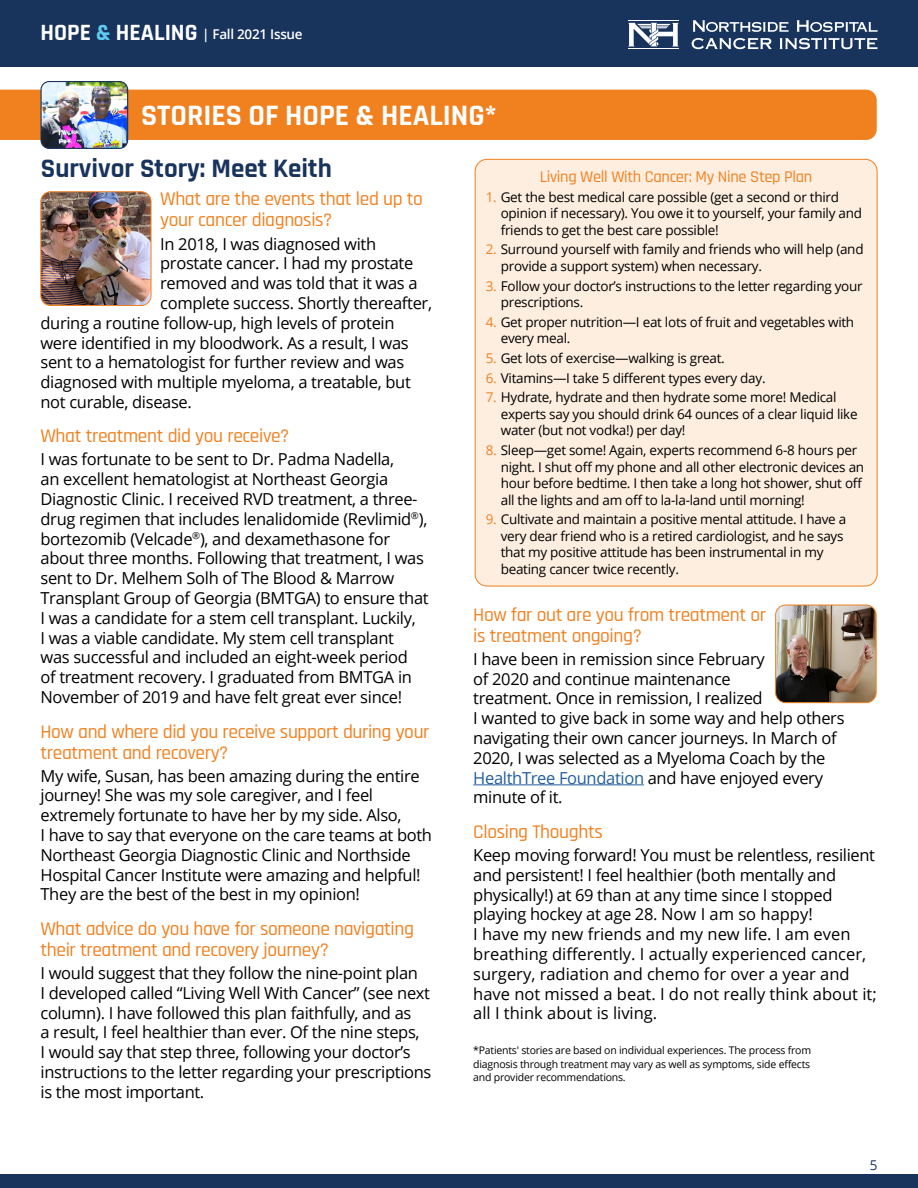
<style>
.page{position:relative;width:918px;height:1188px;background:#fff}
.page>*{position:absolute;margin:0;border:0;box-sizing:border-box;transform-origin:0 0}
.t1{font:700 30px "Rajdhani";color:#fff}
.t2{font:700 27px "Rajdhani";color:#18335c}
.t3{font:700 23.7px "Rajdhani";color:#fff}
.t4{font:500 19.5px/21px "Rajdhani";letter-spacing:-.02em;color:#f1801f}
.t5{font:16.5px/19.8px "Open Sans";letter-spacing:-.02em;color:#000}
.t6{font:16.5px/19.8px "Open Sans";color:#000}
.t7{font:500 16.5px "Rajdhani";letter-spacing:-.02em;color:#f1801f}
.t8{font:13.5px/16.5px "Open Sans";letter-spacing:-.02em;color:#000}
.t9{font:600 13.5px "Open Sans";letter-spacing:-.02em;color:#fff}
.t10{font:13.5px "Open Sans";color:#18335c}
.t11{font:10.5px/13.5px "Open Sans";letter-spacing:-.02em;color:#000;text-align:justify}
.s1{color:#5ecbee}
.s2{color:#f1801f}
.s3{color:#215e9e}
</style>
<div class="page">
<div style="left:0;top:1174px;width:918px;height:14px;background:#18335c"></div>
<div style="left:0;top:0;width:918px;height:67px;background:#18335c"></div>
<svg style="left:692px;top:38px;width:80px;height:11px"></svg>
<svg style="left:780px;top:38px;width:97px;height:11px"></svg>
<svg style="left:693px;top:20px;width:95px;height:12px"></svg>
<svg style="left:797px;top:20px;width:80px;height:12px"></svg>
<hr style="left:628px;top:20px;width:51px;height:1px;background:#fcfeff">
<hr style="left:628px;top:48px;width:51px;height:1px;background:#fcfeff">
<svg style="left:628px;top:23px;width:51px;height:23px"></svg>
<div style="left:475px;top:159px;width:402px;height:427px;background:#feeee0;border-radius:12px"></div>
<hr style="left:473px;top:784px;width:171px;height:1px;background:#215e9e">
<div style="left:0;top:90px;width:877px;height:50px;background:#f1801f"></div>
<img style="left:41px;top:83px;width:87px;height:64px">
<div style="left:41px;top:81px;width:87px;height:68px;border:1px solid #18335c;border-radius:8px"></div>
<img style="left:42px;top:192px;width:109px;height:114px">
<div style="left:40px;top:191px;width:111px;height:115px;border:1px solid #f1801f;border-radius:10px"></div>
<img style="left:776px;top:605px;width:100px;height:98px">
<div style="left:775px;top:605px;width:101px;height:98px;border:1px solid #f1801f;border-radius:10px"></div>
<h3 class="t3" style="left:40px;top:18px;width:159px">HOPE <span class="s1">&amp;</span> HEALING</h3>
<p class="t9" style="left:202px;top:25px;width:102px">| Fall 2021 Issue</p>
<h1 class="t1" style="left:141px;top:97px;width:357px">STORIES OF HOPE &amp; HEALING*</h1>
<h2 class="t2" style="left:41px;top:151px;width:293px">Survivor Story: Meet Keith</h2>
<p class="t7" style="left:540px;top:167px;width:274px">Living Well With Cancer: My Nine Step Plan</p>
<p class="t8" style="left:501px;top:188px;width:363px;text-indent:-15px"><span class="s2">1.</span> Get the best medical care possible (get a second or third opinion if necessary). You owe it to yourself, your family and friends to get the best care possible!</p>
<p class="t8" style="left:501px;top:241px;width:364px;text-indent:-15px"><span class="s2">2.</span> Surround yourself with family and friends who will help (and provide a support system) when necessary.</p>
<p class="t8" style="left:501px;top:277px;width:363px;text-indent:-15px"><span class="s2">3.</span> Follow your doctor’s instructions to the letter regarding your prescriptions.</p>
<p class="t8" style="left:501px;top:313px;width:355px;text-indent:-15px"><span class="s2">4.</span> Get proper nutrition—I eat lots of fruit and vegetables with every meal.</p>
<p class="t8" style="left:486px;top:349px;width:241px"><span class="s2">5.</span> Get lots of exercise—walking is great.</p>
<p class="t8" style="left:486px;top:369px;width:281px"><span class="s2">6.</span> Vitamins—I take 5 different types every day.</p>
<p class="t8" style="left:501px;top:389px;width:358px;text-indent:-15px"><span class="s2">7.</span> Hydrate, hydrate and then hydrate some more! Medical experts say you should drink 64 ounces of a clear liquid like water (but not vodka!) per day!</p>
<p class="t8" style="left:501px;top:442px;width:365px;text-indent:-15px"><span class="s2">8.</span> Sleep—get some! Again, experts recommend 6-8 hours per night. I shut off my phone and all other electronic devices an hour before bedtime. I then take a long hot shower, shut off all the lights and am off to la-la-land until morning!</p>
<p class="t8" style="left:501px;top:511px;width:347px;text-indent:-15px"><span class="s2">9.</span> Cultivate and maintain a positive mental attitude. I have a very dear friend who is a retired cardiologist, and he says that my positive attitude has been instrumental in my beating cancer twice recently.</p>
<p class="t4" style="left:160px;top:189px;width:264px">What are the events that led up to your cancer diagnosis?</p>
<p class="t5" style="left:160px;top:233px;width:218px">In 2018, I was diagnosed with</p>
<p class="t5" style="left:160px;top:253px;width:255px">prostate cancer. I had my prostate</p>
<p class="t5" style="left:160px;top:273px;width:259px">removed and was told that it was a</p>
<p class="t5" style="left:160px;top:293px;width:273px">complete success. Shortly thereafter,</p>
<p class="t5" style="left:40px;top:312px;width:356px">during a routine follow-up, high levels of protein</p>
<p class="t5" style="left:40px;top:332px;width:370px">were identified in my bloodwork. As a result, I was</p>
<p class="t5" style="left:40px;top:352px;width:365px">sent to a hematologist for further review and was</p>
<p class="t5" style="left:40px;top:372px;width:372px">diagnosed with multiple myeloma, a treatable, but</p>
<p class="t5" style="left:40px;top:392px;width:153px">not curable, disease.</p>
<p class="t4" style="left:40px;top:426px;width:250px">What treatment did you receive?</p>
<p class="t5" style="left:40px;top:449px;width:390px">I was fortunate to be sent to Dr. Padma Nadella,<br>an excellent hematologist at Northeast Georgia Diagnostic Clinic. I received RVD treatment, a three&shy;drug regimen that includes lenalidomide (Revlimid<sup>®</sup>), bortezomib (Velcade<sup>®</sup>), and dexamethasone for about three months. Following that treatment, I was sent to Dr. Melhem Solh of The Blood &amp; Marrow Transplant Group of Georgia (BMTGA) to ensure that I was a candidate for a stem cell transplant. Luckily,<br>I was a viable candidate. My stem cell transplant<br>was successful and included an eight-week period<br>of treatment recovery. I graduated from BMTGA in November of 2019 and have felt great ever since!</p>
<p class="t4" style="left:40px;top:721px;width:391px">How and where did you receive support during your treatment and recovery?</p>
<p class="t5" style="left:40px;top:765px;width:393px">My wife, Susan, has been amazing during the entire journey! She was my sole caregiver, and I feel extremely fortunate to have her by my side. Also,<br>I have to say that everyone on the care teams at both Northeast Georgia Diagnostic Clinic and Northside Hospital Cancer Institute were amazing and helpful!<br>They are the best of the best in my opinion!</p>
<p class="t4" style="left:40px;top:919px;width:375px">What advice do you have for someone navigating their treatment and recovery journey?</p>
<p class="t5" style="left:40px;top:963px;width:393px">I would suggest that they follow the nine-point plan<br>I developed called “Living Well With Cancer” (see next column). I have followed this plan faithfully, and as<br>a result, I feel healthier than ever. Of the nine steps,<br>I would say that step three, following your doctor’s instructions to the letter regarding your prescriptions is the most important.</p>
<p class="t4" style="left:473px;top:605px;width:294px">How far out are you from treatment or is treatment ongoing?</p>
<p class="t5" style="left:473px;top:649px;width:373px">I have been in remission since February<br>of 2020 and continue maintenance<br>treatment. Once in remission, I realized<br>I wanted to give back in some way and help others navigating their own cancer journeys. In March of 2020, I was selected as a Myeloma Coach by the <span class="s3">HealthTree Foundation</span> and have enjoyed every minute of it.</p>
<p class="t4" style="left:473px;top:822px;width:131px">Closing Thoughts</p>
<p class="t6" style="left:473px;top:845px;width:405px">Keep moving forward! You must be relentless, resilient and persistent! I feel healthier (both mentally and physically!) at 69 than at any time since I stopped playing hockey at age 28. Now I am so happy!<br>I have my new friends and my new life. I am even breathing differently. I actually experienced cancer, surgery, radiation and chemo for over a year and have not missed a beat. I do not really think about it; all I think about is living.</p>
<p class="t11" style="left:473px;top:1044px;width:339px">*Patients' stories are based on individual experiences. The process from diagnosis through treatment may vary as well as symptoms, side effects and provider recommendations.</p>
<p class="t10" style="left:870px;top:1156px;width:9px">5</p>
</div>
